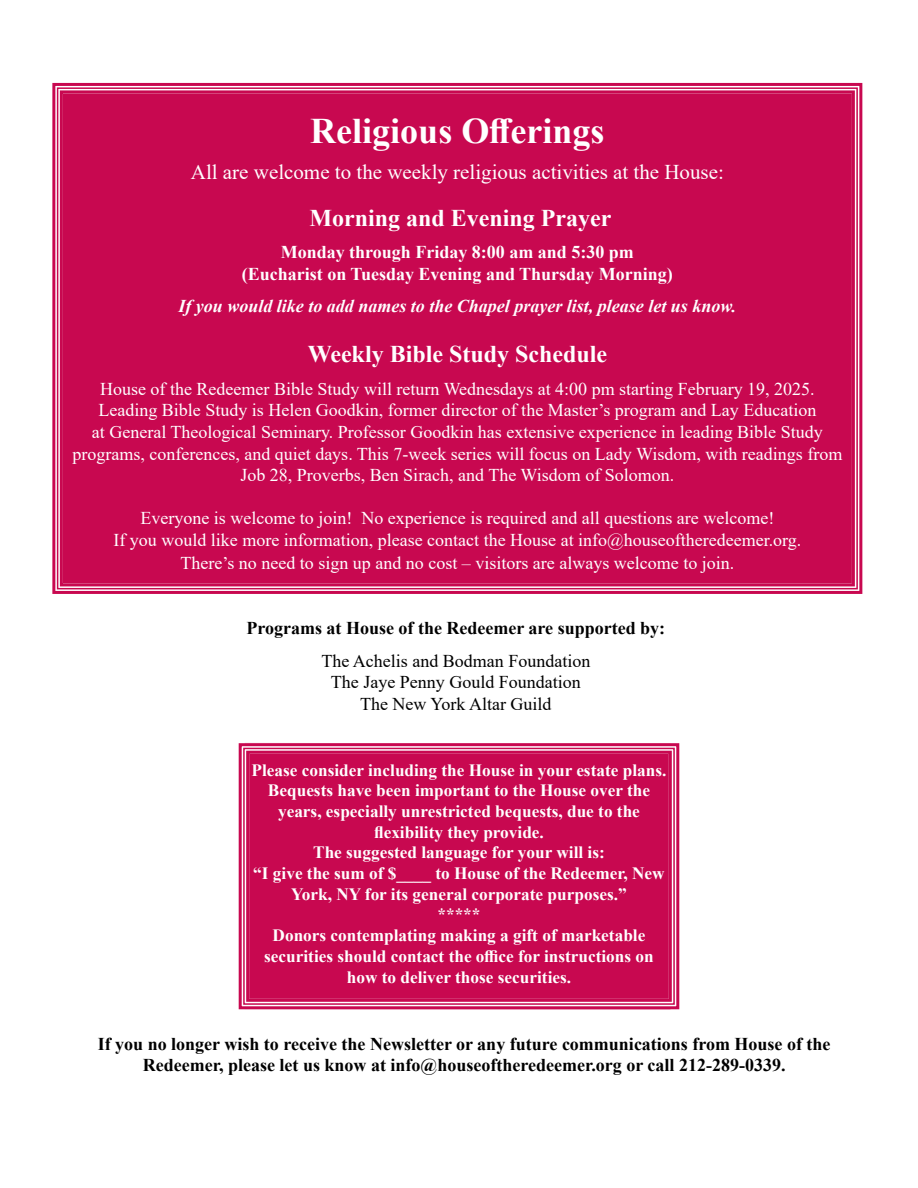
<style>
.page{position:relative;width:918px;height:1188px;background:#fff}
.page>*{position:absolute;margin:0;border:0;box-sizing:border-box;transform-origin:0 0}
.t1{font:700 36px "Times New Roman";color:#fff}
.t2{font:700 24px "Times New Roman";color:#fff}
.t3{font:21px "Times New Roman";color:#fff}
.t4{font:18px/21.6px "Times New Roman";color:#fff;text-align:center}
.t5{font:700 18px/21.6px "Times New Roman";color:#000;text-align:center}
.t6{font:700 18px/21.6px "Times New Roman";color:#fff;text-align:center}
.t7{font:18px/21.6px "Times New Roman";color:#000;text-align:center}
.t8{font:italic 700 18px "Times New Roman";color:#fff}
.t9{font:700 17.25px/20.7px "Times New Roman";color:#fff;text-align:center}
</style>
<div class="page">
<div style="left:52px;top:82px;width:811px;height:512px;background:#c80850"></div>
<div style="left:60px;top:90px;width:795px;height:496px;border:3px solid #c80850"></div>
<div style="left:238px;top:742px;width:442px;height:268px;background:#c80850"></div>
<div style="left:243px;top:748px;width:432px;height:257px;border:2px solid #c80850"></div>
<div style="left:246px;top:751px;width:426px;height:251px;border:3px solid #c80850"></div>
<h1 class="t1" style="left:310px;top:105px;width:296px">Religious Offerings</h1>
<p class="t3" style="left:191px;top:164px;width:535px">All are welcome to the weekly religious activities at the House:</p>
<h2 class="t2" style="left:310px;top:209px;width:304px">Morning and Evening Prayer</h2>
<p class="t6" style="left:242px;top:243px;width:432px">Monday through Friday 8:00 am and 5:30 pm (Eucharist on Tuesday Evening and Thursday Morning)</p>
<p class="t8" style="left:178px;top:300px;width:559px">If you would like to add names to the Chapel prayer list, please let us know.</p>
<h2 class="t2" style="left:308px;top:346px;width:301px">Weekly Bible Study Schedule</h2>
<p class="t4" style="left:72px;top:380px;width:771px">House of the Redeemer Bible Study will return Wednesdays at 4:00 pm starting February 19, 2025.<br>Leading Bible Study is Helen Goodkin, former director of the Master’s program and Lay Education<br>at General Theological Seminary. Professor Goodkin has extensive experience in leading Bible Study programs, conferences, and quiet days. This 7-week series will focus on Lady Wisdom, with readings from Job 28, Proverbs, Ben Sirach, and The Wisdom of Solomon.</p>
<p class="t4" style="left:113px;top:509px;width:690px">Everyone is welcome to join! No experience is required and all questions are welcome!<br>If you would like more information, please contact the House at info@houseoftheredeemer.org.</p>
<p class="t4" style="left:180px;top:554px;width:555px">There’s no need to sign up and no cost – visitors are always welcome to join.</p>
<p class="t5" style="left:246px;top:619px;width:420px">Programs at House of the Redeemer are supported by:</p>
<p class="t7" style="left:321px;top:652px;width:270px">The Achelis and Bodman Foundation<br>The Jaye Penny Gould Foundation<br>The New York Altar Guild</p>
<p class="t9" style="left:252px;top:761px;width:416px">Please consider including the House in your estate plans.<br>Bequests have been important to the House over the years, especially unrestricted bequests, due to the flexibility they provide.<br>The suggested language for your will is:<br>“I give the sum of $____ to House of the Redeemer, New York, NY for its general corporate purposes.”<br>*****<br>Donors contemplating making a gift of marketable securities should contact the office for instructions on how to deliver those securities.</p>
<p class="t5" style="left:98px;top:1035px;width:734px">If you no longer wish to receive the Newsletter or any future communications from House of the<br>Redeemer, please let us know at info@houseoftheredeemer.org or call 212-289-0339.</p>
</div>
